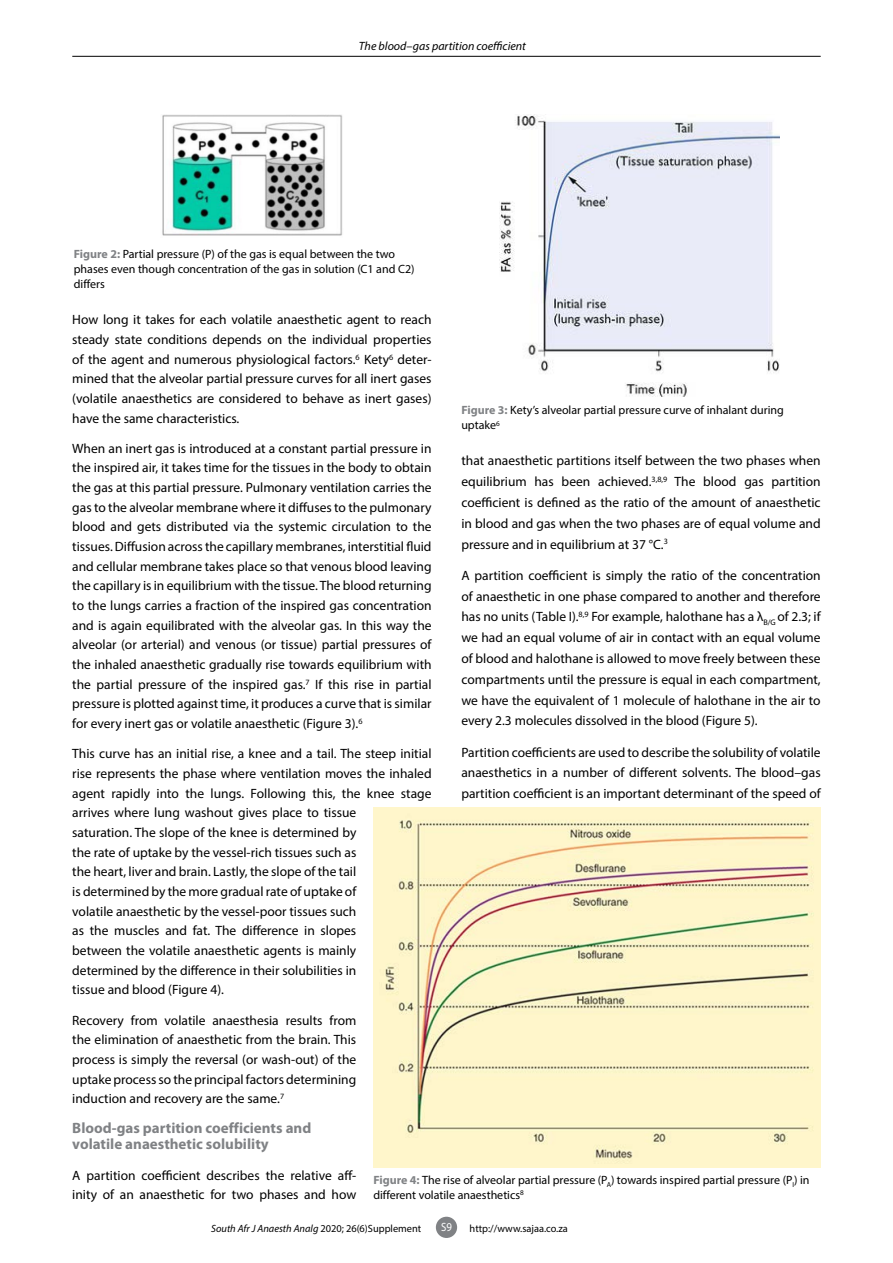
<style>
.page{position:relative;width:893px;height:1263px;background:#fff}
.page>*{position:absolute;margin:0;border:0;box-sizing:border-box;transform-origin:0 0}
.t1{font:700 15px/16.6px "Myriad Pro";color:#808285}
.t2{font:13.5px/19.6px "Myriad Pro";color:#000;text-align:justify}
.t3{font:12px/15px "Myriad Pro";color:#000}
.t4{font:italic 12px "Myriad Pro";color:#000}
.t5{font:12px "Myriad Pro";color:#fff;scale:.9 1}
.t6{font:italic 10.5px "Myriad Pro";color:#000}
.t7{font:10.5px "Myriad Pro";color:#000}
.s1{font-weight:700;color:#808285}
.s2{font-style:normal}
</style>
<div class="page">
<div style="left:436px;top:1217px;width:21px;height:21px;background:#808285;border-radius:50%"></div>
<hr style="left:72px;top:56px;width:749px;height:1px;background:#000">
<img style="left:162px;top:115px;width:181px;height:121px">
<img style="left:499px;top:115px;width:281px;height:282px">
<img style="left:373px;top:807px;width:448px;height:360px">
<p class="t4" style="left:359px;top:38px;width:169px">The blood–gas partition coefficient</p>
<p class="t3" style="left:74px;top:247px;width:342px"><span class="s1">Figure 2:</span> Partial pressure (P) of the gas is equal between the two phases even though concentration of the gas in solution (C1 and C2) differs</p>
<p class="t2" style="left:72px;top:310px;width:361px">How long it takes for each volatile anaesthetic agent to reach steady state conditions depends on the individual properties of the agent and numerous physiological factors.<sup>6</sup> Kety<sup>6</sup> deter&shy;mined that the alveolar partial pressure curves for all inert gases (volatile anaesthetics are considered to behave as inert gases) have the same characteristics.</p>
<p class="t2" style="left:72px;top:438px;width:361px">When an inert gas is introduced at a constant partial pressure in the inspired air, it takes time for the tissues in the body to obtain the gas at this partial pressure. Pulmonary ventilation carries the gas to the alveolar membrane where it diffuses to the pulmonary blood and gets distributed via the systemic circulation to the tissues. Diffusion across the capillary membranes, interstitial fluid and cellular membrane takes place so that venous blood leaving the capillary is in equilibrium with the tissue. The blood returning to the lungs carries a fraction of the inspired gas concentration and is again equilibrated with the alveolar gas. In this way the alveolar (or arterial) and venous (or tissue) partial pressures of the inhaled anaesthetic gradually rise towards equilibrium with the partial pressure of the inspired gas.<sup>7</sup> If this rise in partial pressure is plotted against time, it produces a curve that is similar for every inert gas or volatile anaesthetic (Figure 3).<sup>6</sup></p>
<p class="t2" style="left:72px;top:744px;width:361px;text-align:left">This curve has an initial rise, a knee and a tail. The steep initial rise represents the phase where ventilation moves the inhaled agent rapidly into the lungs. Following this, the knee stage arrives where lung washout gives place to tissue<br>saturation. The slope of the knee is determined by<br>the rate of uptake by the vessel-rich tissues such as<br>the heart, liver and brain. Lastly, the slope of the tail<br>is determined by the more gradual rate of uptake of<br>volatile anaesthetic by the vessel-poor tissues such<br>as the muscles and fat. The difference in slopes<br>between the volatile anaesthetic agents is mainly<br>determined by the difference in their solubilities in<br>tissue and blood (Figure 4).</p>
<p class="t2" style="left:72px;top:1010px;width:286px">Recovery from volatile anaesthesia results from the elimination of anaesthetic from the brain. This process is simply the reversal (or wash-out) of the uptake process so the principal factors determining induction and recovery are the same.<sup>7</sup></p>
<p class="t1" style="left:72px;top:1119px;width:241px">Blood-gas partition coefficients and volatile anaesthetic solubility</p>
<p class="t2" style="left:72px;top:1165px;width:286px">A partition coefficient describes the relative aff&shy;inity of an anaesthetic for two phases and how</p>
<p class="t3" style="left:461px;top:403px;width:324px"><span class="s1">Figure 3:</span> Kety’s alveolar partial pressure curve of inhalant during uptake<sup>6</sup></p>
<p class="t2" style="left:461px;top:450px;width:361px;line-height:20.7px">that anaesthetic partitions itself between the two phases when equilibrium has been achieved.<sup>3,8,9</sup> The blood gas partition coefficient is defined as the ratio of the amount of anaesthetic in blood and gas when the two phases are of equal volume and pressure and in equilibrium at 37 °C.<sup>3</sup></p>
<p class="t2" style="left:461px;top:565px;width:361px;line-height:20.7px">A partition coefficient is simply the ratio of the concentration of anaesthetic in one phase compared to another and therefore has no units (Table I).<sup>8,9</sup> For example, halothane has a λ<sub>B/G</sub> of 2.3; if we had an equal volume of air in contact with an equal volume of blood and halothane is allowed to move freely between these compartments until the pressure is equal in each compartment, we have the equivalent of 1 molecule of halothane in the air to every 2.3 molecules dissolved in the blood (Figure 5).</p>
<p class="t2" style="left:461px;top:741px;width:361px;line-height:20.7px">Partition coefficients are used to describe the solubility of volatile anaesthetics in a number of different solvents. The blood–gas partition coefficient is an important determinant of the speed of</p>
<p class="t3" style="left:373px;top:1172px;width:438px"><span class="s1">Figure 4:</span> The rise of alveolar partial pressure (P<sub>A</sub>) towards inspired partial pressure (P<sub>I</sub>) in different volatile anaesthetics<sup>8</sup></p>
<p class="t5" style="left:441px;top:1220px;width:14px">S9</p>
<p class="t6" style="left:211px;top:1221px;width:212px">South Afr J Anaesth Analg <span class="s2">2020; 26(6)Supplement</span></p>
<p class="t7" style="left:470px;top:1221px;width:100px">http://www.sajaa.co.za</p>
</div>
